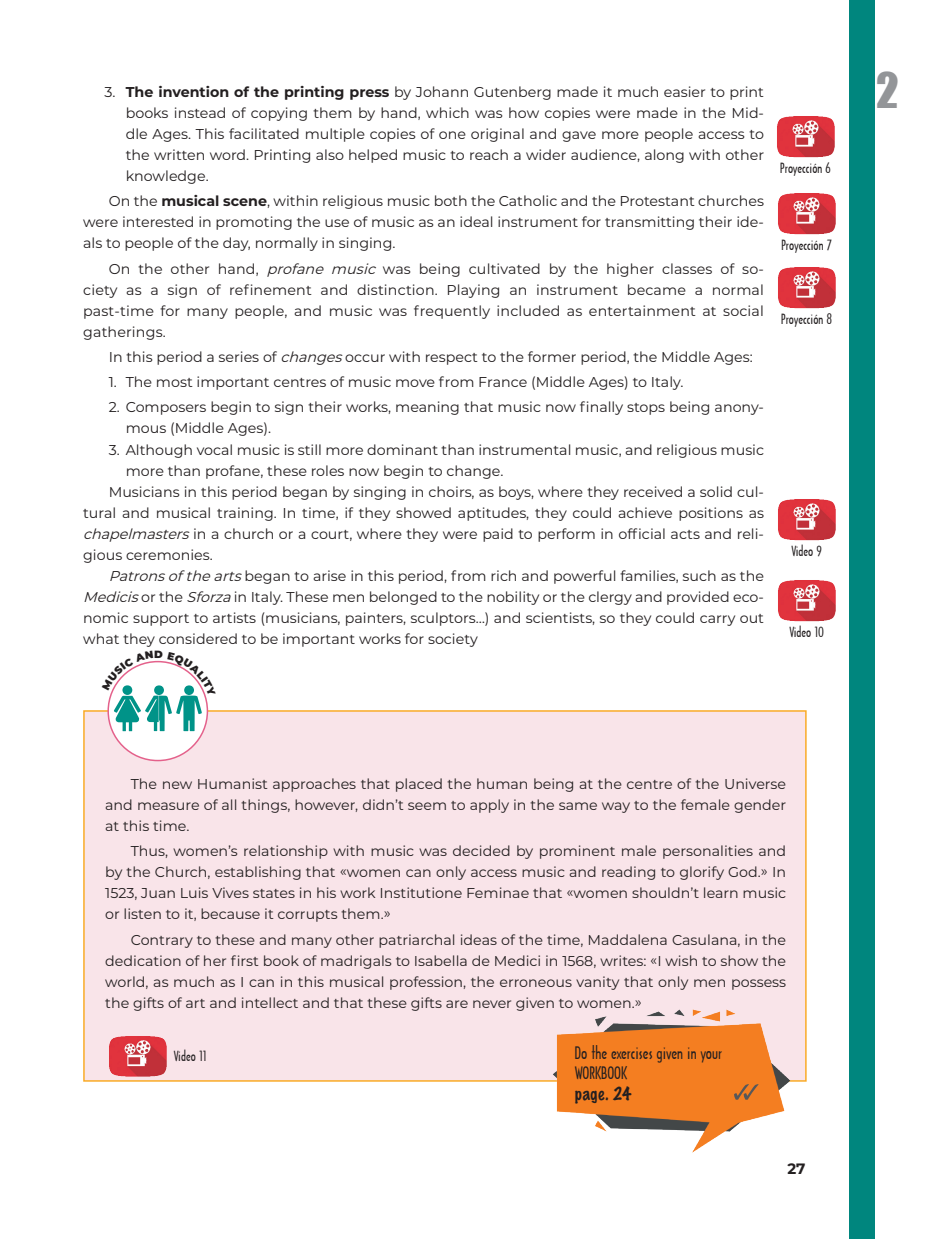
<style>
.page{position:relative;width:939px;height:1239px;background:#fff}
.page>*{position:absolute;margin:0;border:0;box-sizing:border-box;transform-origin:0 0}
.t1{font:45px "Impact";color:#939598}
.requadres_quadern{font:16.5px/19.5px "Architecture Plain";color:#231f20}
.requadres_quadern-2{font:100 16.5px "Marker Felt";letter-spacing:.025em;color:#231f20}
.t2{font:700 15px "Montserrat";color:#231f20}
.continguts{font:14.25px/21px "Montserrat";color:#231f20;text-align:justify}
.continguts_sang_10{font:14.25px/21px "Montserrat";color:#231f20}
.requadres_quadern-3{font:13.5px "Architecture Plain";color:#231f20}
.s1{font-weight:700}
.s2{font-style:italic}
</style>
<div class="page">
<div style="left:848px;top:0;width:26px;height:1238px;background:#00867e"></div>
<div style="left:83px;top:710px;width:723px;height:371px;background:#f9e4e9;border:2px solid #faab27"></div>
<div style="left:108px;top:661px;width:99px;height:99px;background:#fff;border-radius:49px"></div>
<img style="left:777px;top:116px;width:57px;height:42px">
<img style="left:778px;top:193px;width:57px;height:42px">
<img style="left:778px;top:267px;width:57px;height:42px">
<img style="left:778px;top:499px;width:57px;height:42px">
<img style="left:778px;top:580px;width:57px;height:42px">
<img style="left:526px;top:1000px;width:280px;height:153px">
<img style="left:109px;top:1036px;width:58px;height:41px">
<svg style="left:733px;top:1083px;width:25px;height:16px"></svg>
<svg style="left:102px;top:660px;width:114px;height:71px"></svg>
<p class="continguts" style="left:104px;top:81px;width:661px;text-align:right">3. <span class="s1">The invention of the printing press</span> by Johann Gutenberg made it much easier to print books instead of copying them by hand, which was how copies were made in the Mid-</p>
<p class="continguts" style="left:126px;top:123px;width:639px">dle Ages. This facilitated multiple copies of one original and gave more people access to the written word. Printing also helped music to reach a wider audience, along with other knowledge.</p>
<p class="continguts" style="left:83px;top:190px;width:682px;text-indent:26px">On the <span class="s1">musical scene</span>, within religious music both the Catholic and the Protestant churches were interested in promoting the use of music as an ideal instrument for transmitting their ide&shy;als to people of the day, normally in singing.</p>
<p class="continguts" style="left:83px;top:257px;width:682px;text-indent:26px">On the other hand, <span class="s2">profane music</span> was being cultivated by the higher classes of so&shy;ciety as a sign of refinement and distinction. Playing an instrument became a normal past-time for many people, and music was frequently included as entertainment at social gatherings.</p>
<p class="continguts" style="left:109px;top:346px;width:645px">In this period a series of <span class="s2">changes</span>occur with respect to the former period, the Middle Ages:</p>
<p class="continguts_sang_10" style="left:109px;top:371px;width:576px">1. The most important centres of music move from France (Middle Ages) to Italy.</p>
<p class="continguts_sang_10" style="left:126px;top:396px;width:639px;text-indent:-17px">2. Composers begin to sign their works, meaning that music now finally stops being anony&shy;mous (Middle Ages).</p>
<p class="continguts_sang_10" style="left:126px;top:438px;width:639px;text-indent:-17px">3. Although vocal music is still more dominant than instrumental music, and religious music more than profane, these roles now begin to change.</p>
<p class="continguts" style="left:83px;top:480px;width:682px;text-indent:26px">Musicians in this period began by singing in choirs, as boys, where they received a solid cul&shy;tural and musical training. In time, if they showed aptitudes, they could achieve positions as <span class="s2">chapelmasters</span>in a church or a court, where they were paid to perform in official acts and reli&shy;gious ceremonies.</p>
<p class="continguts" style="left:83px;top:564px;width:682px;text-indent:26px"><span class="s2">Patronsofthearts</span>began to arise in this period, from rich and powerful families, such as the <span class="s2">Medicis</span>or the <span class="s2">Sforza</span>in Italy. These men belonged to the nobility or the clergy and provided eco&shy;nomic support to artists (musicians, painters, sculptors…) and scientists, so they could carry out what they considered to be important works for society</p>
<p class="requadres_quadern-3" style="left:780px;top:160px;width:52px">Proyección 6</p>
<p class="requadres_quadern-3" style="left:781px;top:236px;width:52px">Proyección 7</p>
<p class="requadres_quadern-3" style="left:781px;top:310px;width:52px">Proyección 8</p>
<p class="requadres_quadern-3" style="left:791px;top:542px;width:32px">Video 9</p>
<p class="requadres_quadern-3" style="left:789px;top:623px;width:36px">Video 10</p>
<h1 class="t1" style="left:875px;top:55px;width:24px">2</h1>
<p class="continguts" style="left:105px;top:772px;width:682px;text-indent:26px">The new Humanist approaches that placed the human being at the centre of the Universe and measure of all things, however, didn’t seem to apply in the same way to the female gender at this time.</p>
<p class="continguts" style="left:105px;top:840px;width:682px;text-indent:26px">Thus, women’s relationship with music was decided by prominent male personalities and by the Church, establishing that «women can only access music and reading to glorify God.» In 1523, Juan Luis Vives states in his work Institutione Feminae that «women shouldn’t learn music or listen to it, because it corrupts them.»</p>
<p class="continguts" style="left:105px;top:928px;width:682px;text-indent:26px">Contrary to these and many other patriarchal ideas of the time, Maddalena Casulana, in the dedication of her first book of madrigals to Isabella de Medici in 1568, writes: «I wish to show the world, as much as I can in this musical profession, the erroneous vanity that only men possess the gifts of art and intellect and that these gifts are never given to women.»</p>
<p class="requadres_quadern-3" style="left:174px;top:1047px;width:34px">Video 11</p>
<p class="requadres_quadern" style="left:574px;top:1042px;width:149px">Do the exercises given in your<br>WORKBOOK</p>
<p class="requadres_quadern-2" style="left:574px;top:1079px;width:58px">page. 24</p>
<p class="t2" style="left:787px;top:1157px;width:20px">27</p>
</div>
